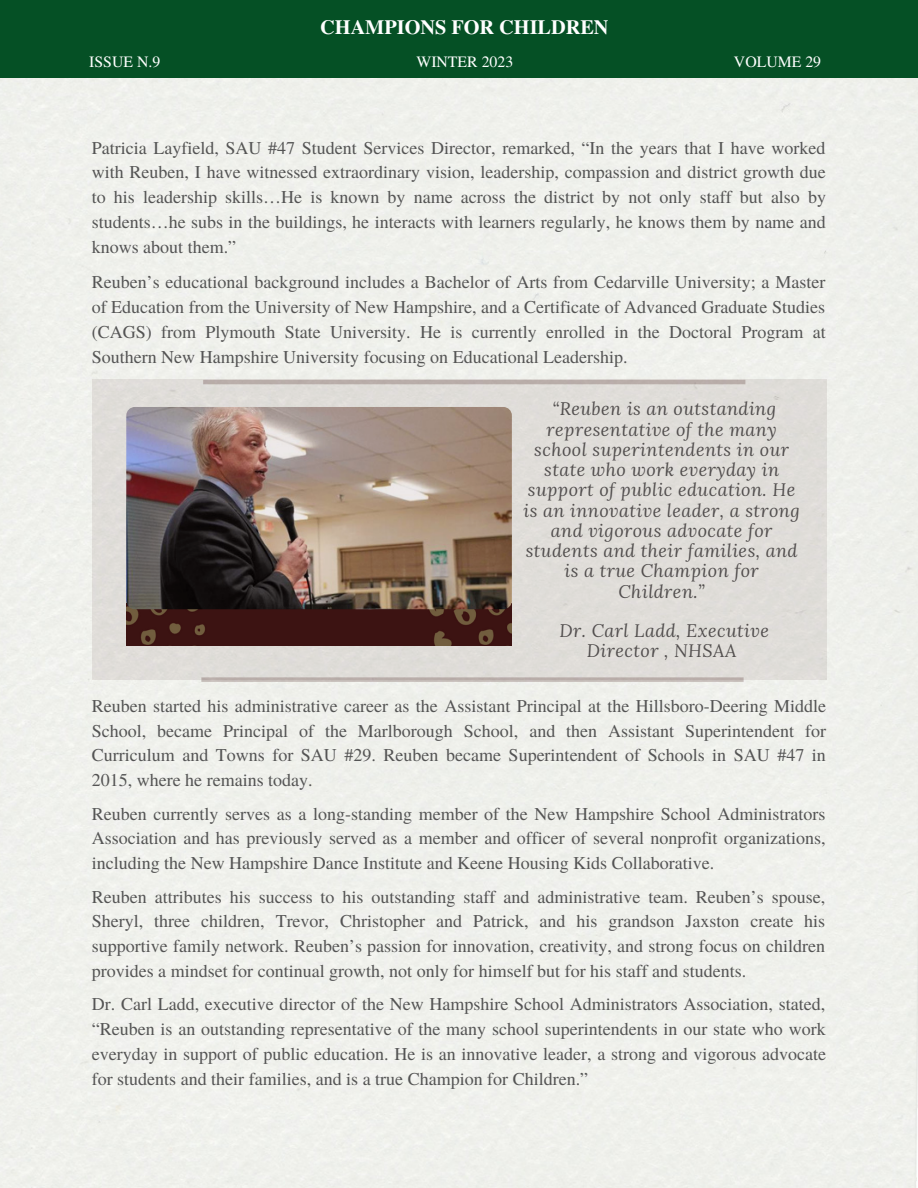
<style>
.page{position:relative;width:918px;height:1188px;background:#fff}
.page>*{position:absolute;margin:0;border:0;box-sizing:border-box;transform-origin:0 0}
.t1{font:700 20.25px "Te X Gyre Termes";color:#fff}
.t2{font:18px/24.8px "Te X Gyre Termes";color:#545454;text-align:justify}
.t3{font:italic 18px/20.2px "Lora";letter-spacing:.025em;color:#545454;text-align:center}
.t4{font:15.75px "Te X Gyre Termes";color:#fff}
</style>
<div class="page">
<div style="left:0;top:0;width:918px;height:78px;background:#055025"></div>
<div style="left:201px;top:677px;width:543px;height:5px;background:#c4bcb7"></div>
<svg style="left:92px;top:380px;width:734px;height:300px;background:#b4a9a3"></svg>
<p class="t1" style="left:320px;top:11px;width:290px">CHAMPIONS FOR CHILDREN</p>
<p class="t4" style="left:89px;top:51px;width:72px">ISSUE N.9</p>
<p class="t4" style="left:416px;top:51px;width:98px">WINTER 2023</p>
<p class="t4" style="left:734px;top:51px;width:89px">VOLUME 29</p>
<p class="t2" style="left:92px;top:134px;width:736px">Patricia Layfield, SAU #47 Student Services Director, remarked, “In the years that I have worked with Reuben, I have witnessed extraordinary vision, leadership, compassion and district growth due to his leadership skills…He is known by name across the district by not only staff but also by students…he subs in the buildings, he interacts with learners regularly, he knows them by name and knows about them.”</p>
<p class="t2" style="left:92px;top:269px;width:735px">Reuben’s educational background includes a Bachelor of Arts from Cedarville University; a Master of Education from the University of New Hampshire, and a Certificate of Advanced Graduate Studies (CAGS) from Plymouth State University. He is currently enrolled in the Doctoral Program at Southern New Hampshire University focusing on Educational Leadership.</p>
<p class="t3" style="left:524px;top:398px;width:278px">“Reuben is an outstanding representative of the many school superintendents in our state who work everyday in support of public education. He is an innovative leader, a strong and vigorous advocate for students and their families, and is a true Champion for<br>Children.”</p>
<p class="t3" style="left:560px;top:620px;width:211px">Dr. Carl Ladd, Executive<br>Director , NHSAA</p>
<p class="t2" style="left:92px;top:693px;width:736px">Reuben started his administrative career as the Assistant Principal at the Hillsboro-Deering Middle School, became Principal of the Marlborough School, and then Assistant Superintendent for Curriculum and Towns for SAU #29. Reuben became Superintendent of Schools in SAU #47 in 2015, where he remains today.</p>
<p class="t2" style="left:92px;top:800px;width:735px">Reuben currently serves as a long-standing member of the New Hampshire School Administrators Association and has previously served as a member and officer of several nonprofit organizations, including the New Hampshire Dance Institute and Keene Housing Kids Collaborative.</p>
<p class="t2" style="left:92px;top:883px;width:735px">Reuben attributes his success to his outstanding staff and administrative team. Reuben’s spouse, Sheryl, three children, Trevor, Christopher and Patrick, and his grandson Jaxston create his supportive family network. Reuben’s passion for innovation, creativity, and strong focus on children provides a mindset for continual growth, not only for himself but for his staff and students.</p>
<p class="t2" style="left:92px;top:991px;width:736px">Dr. Carl Ladd, executive director of the New Hampshire School Administrators Association, stated, “Reuben is an outstanding representative of the many school superintendents in our state who work everyday in support of public education. He is an innovative leader, a strong and vigorous advocate for students and their families, and is a true Champion for Children.”</p>
</div>
